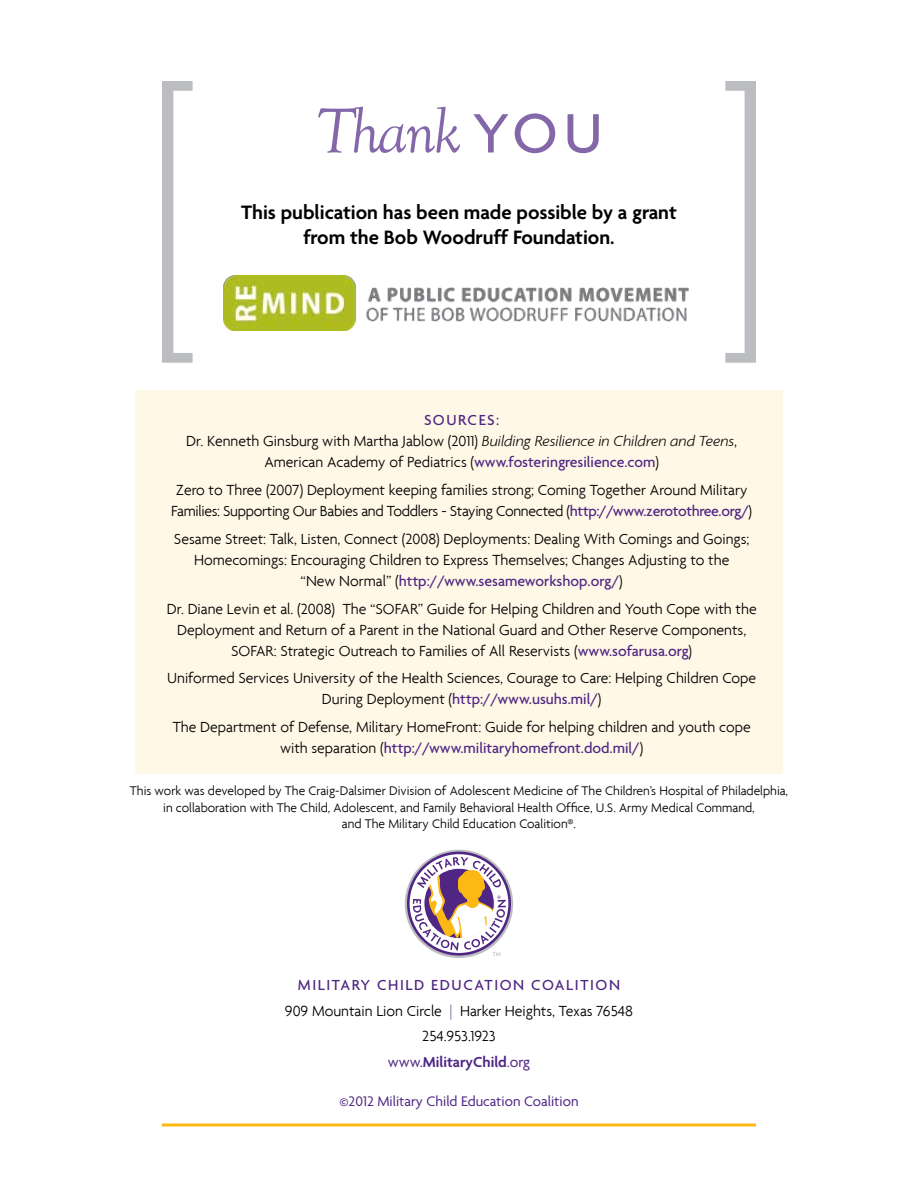
<style>
.page{position:relative;width:918px;height:1188px;background:#fff}
.page>*{position:absolute;margin:0;border:0;box-sizing:border-box;transform-origin:0 0}
.t1{font:italic 66px "Goudy Old Style T";letter-spacing:-.04em;color:#8467a8}
.t2{font:600 21px/25.2px "Agenda";color:#000;text-align:center}
.t3{font:300 15.75px/21px "Agenda";color:#000;text-align:center}
.t4{font:15px "Agenda";color:#4f2683}
.t5{font:300 13.5px/16.2px "Agenda";color:#000;text-align:center}
.s1{font-family:"Agenda";font-weight:500;font-style:normal;font-size:60px}
.s2{font-weight:500;color:#4f2683}
.s3{font-style:italic}
.s4{color:#8467a8}
.s5{font-weight:400;color:#4f2683}
.s6{font-weight:600;color:#4f2683}
</style>
<div class="page">
<div style="left:135px;top:390px;width:648px;height:383px;background:#fff8e7"></div>
<hr style="left:162px;top:1124px;width:594px;height:2px;background:#fdb913">
<img style="left:224px;top:276px;width:465px;height:55px">
<svg style="left:405px;top:850px;width:108px;height:108px"></svg>
<svg style="left:407px;top:852px;width:104px;height:104px"></svg>
<svg style="left:413px;top:857px;width:93px;height:99px"></svg>
<svg style="left:162px;top:81px;width:31px;height:282px"></svg>
<svg style="left:725px;top:81px;width:31px;height:282px"></svg>
<h1 class="t1" style="left:315px;top:95px;width:200px">Thank <span class="s1">YOU</span></h1>
<h2 class="t2" style="left:241px;top:199px;width:437px">This publication has been made possible by a grant from the Bob Woodruff Foundation.</h2>
<p class="t3" style="left:186px;top:410px;width:552px"><span class="s2">Sources:<br></span>Dr. Kenneth Ginsburg with Martha Jablow (2011) <span class="s3">Building Resilience in Children and Teens</span>,<br>American Academy of Pediatrics (<span class="s2">www.fosteringresilience.com</span>)</p>
<p class="t3" style="left:171px;top:479px;width:582px;text-align:left">Zero to Three (2007) Deployment keeping families strong; Coming Together Around Military<br>Families: Supporting Our Babies and Toddlers - Staying Connected (<span class="s2">http://www.zerotothree.org/</span>)</p>
<p class="t3" style="left:174px;top:528px;width:577px">Sesame Street: Talk, Listen, Connect (2008) Deployments: Dealing With Comings and Goings;<br>Homecomings: Encouraging Children to Express Themselves; Changes Adjusting to the<br>“New Normal” (<span class="s2">http://www.sesameworkshop.org/</span>)</p>
<p class="t3" style="left:167px;top:598px;width:591px">Dr. Diane Levin et al. (2008) The “SOFAR” Guide for Helping Children and Youth Cope with the<br>Deployment and Return of a Parent in the National Guard and Other Reserve Components,<br>SOFAR: Strategic Outreach to Families of All Reservists (<span class="s2">www.sofarusa.org</span>)</p>
<p class="t3" style="left:167px;top:667px;width:591px">Uniformed Services University of the Health Sciences, Courage to Care: Helping Children Cope<br>During Deployment (<span class="s2">http://www.usuhs.mil/</span>)</p>
<p class="t3" style="left:173px;top:716px;width:579px">The Department of Defense, Military HomeFront: Guide for helping children and youth cope with separation (<span class="s2">http://www.militaryhomefront.dod.mil/</span>)</p>
<p class="t5" style="left:130px;top:783px;width:660px">This work was developed by The Craig-Dalsimer Division of Adolescent Medicine of The Children’s Hospital of Philadelphia, in collaboration with The Child, Adolescent, and Family Behavioral Health Office, U.S. Army Medical Command,<br>and The Military Child Education Coalition®.</p>
<p class="t3" style="left:285px;top:972px;width:350px;line-height:25.5px"><span class="s2">Military Ch ild Education Coalition<br></span>909 Mountain Lion Circle <span class="s4">|</span> Harker Heights, Texas 76548<br>254.953.1923<br><span class="s5">www.</span><span class="s6">MilitaryChild</span><span class="s5">.org</span></p>
<p class="t4" style="left:339px;top:1092px;width:241px">©2012 Military Child Education Coalition</p>
</div>
